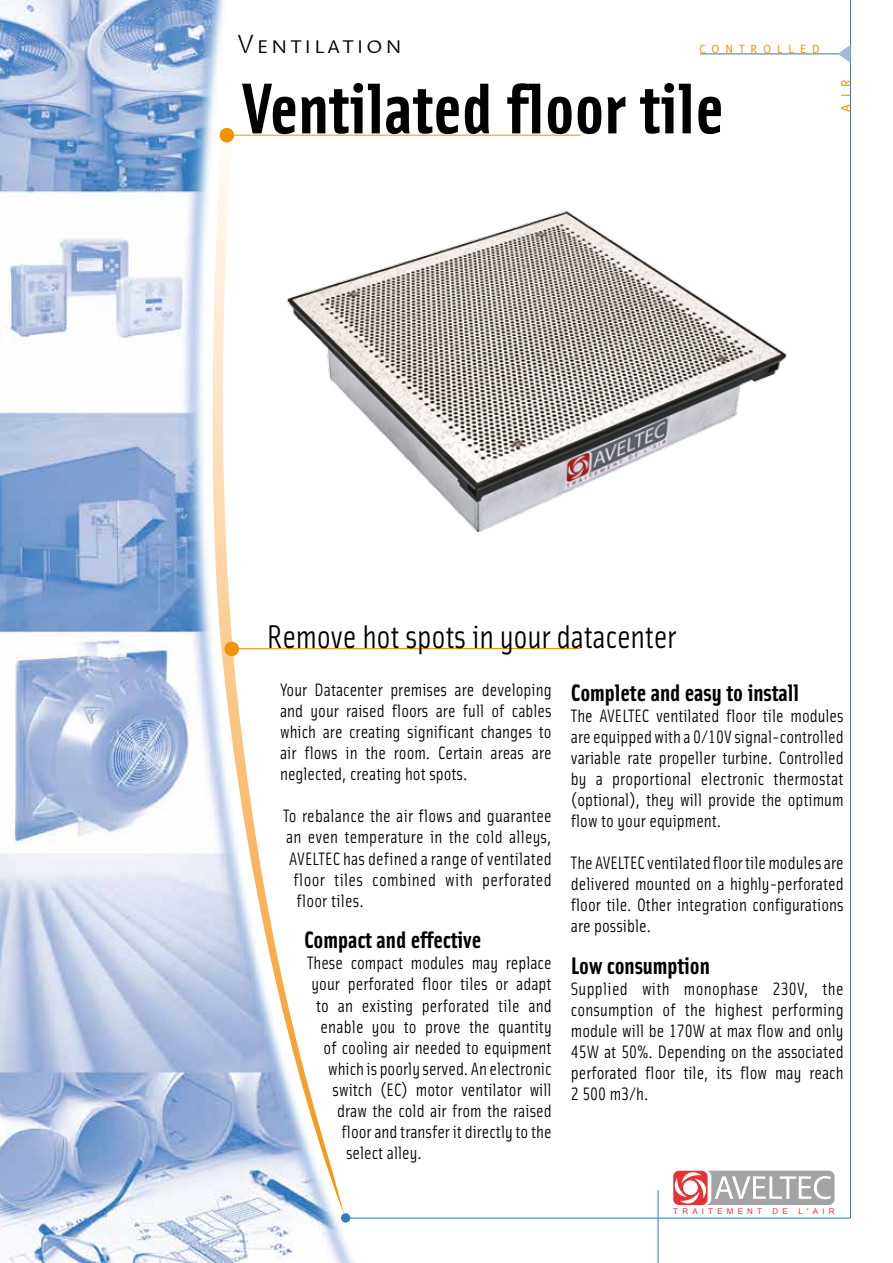
<style>
.page{position:relative;width:893px;height:1263px;background:#fff}
.page>*{position:absolute;margin:0;border:0;box-sizing:border-box;transform-origin:0 0}
.t1{font:72px "Solex Bold Lining";color:#000}
.t2{font:33px "Solex Regular Lining";letter-spacing:-.01em;color:#000}
.t3{font:300 27px "Linotype Aroma SC";letter-spacing:.1em;color:#000}
.t4{font:24px "Solex Bold Lining";letter-spacing:-.005em;color:#000}
.t5{font:18px/21px "Solex Regular Lining";color:#000;text-align:justify}
.t6{font:18px "Solex Regular Lining";letter-spacing:.02em;color:#000}
.t7{font:13.5px "Meta Normal CE";color:#f39200}
.t8{font:12px "Meta Normal CE";letter-spacing:.5em;color:#f39200}
.t9{font:7.95px "Arial";letter-spacing:.525em;color:#e63329}
</style>
<div class="page">
<img style="left:0;top:0;width:368px;height:1263px">
<hr style="left:850px;top:0;width:1px;height:1218px;background:#307abf">
<hr style="left:658px;top:1190px;width:1px;height:73px;background:#307abf">
<div style="left:341px;top:1213px;width:9px;height:9px;background:#307abf;border-radius:50%"></div>
<hr style="left:346px;top:1218px;width:504px;height:1px;background:#307abf">
<svg style="left:201px;top:116px;width:144px;height:1099px"></svg>
<hr style="left:227px;top:135px;width:353px;height:1px;background:#f39200">
<div style="left:220px;top:128px;width:14px;height:14px;background:#f39200;border-radius:50%"></div>
<hr style="left:700px;top:54px;width:140px;height:1px;background:#307abf">
<svg style="left:838px;top:45px;width:12px;height:18px"></svg>
<img style="left:239px;top:153px;width:548px;height:418px">
<div style="left:224px;top:642px;width:15px;height:14px;background:#f39200;border-radius:50%"></div>
<hr style="left:235px;top:648px;width:345px;height:1px;background:#f39200">
<svg style="left:673px;top:1171px;width:35px;height:34px"></svg>
<svg style="left:674px;top:1171px;width:160px;height:34px"></svg>
<h3 class="t3" style="left:237px;top:28px;width:166px">Ventilation</h3>
<h1 class="t1" style="left:242px;top:61px;width:484px">Ventilated floor tile</h1>
<p class="t8" style="left:699px;top:42px;width:122px">CONTROLLED</p>
<p class="t7" style="left:838px;top:112px;width:34px;rotate:-90deg">AIR</p>
<h2 class="t2" style="left:267px;top:616px;width:411px">Remove hot spots in your datacenter</h2>
<p class="t5" style="left:280px;top:679px;width:273px">Your Datacenter premises are developing and your raised floors are full of cables which are creating significant changes to air flows in the room. Certain areas are neglected, creating hot spots.</p>
<p class="t5" style="left:283px;top:805px;width:270px">To rebalance the air flows and guarantee</p>
<p class="t5" style="left:286px;top:826px;width:267px">an even temperature in the cold alleys,</p>
<p class="t5" style="left:289px;top:847px;width:264px">AVELTEC has defined a range of ventilated</p>
<p class="t6" style="left:294px;top:868px;width:259px">floor tiles combined with perforated</p>
<p class="t5" style="left:297px;top:889px;width:69px">floor tiles.</p>
<h3 class="t4" style="left:304px;top:924px;width:179px">Compact and effective</h3>
<p class="t5" style="left:307px;top:952px;width:246px">These compact modules may replace</p>
<p class="t5" style="left:312px;top:973px;width:241px">your perforated floor tiles or adapt</p>
<p class="t5" style="left:316px;top:994px;width:237px">to an existing perforated tile and</p>
<p class="t5" style="left:321px;top:1015px;width:233px">enable you to prove the quantity</p>
<p class="t5" style="left:324px;top:1036px;width:229px">of cooling air needed to equipment</p>
<p class="t5" style="left:328px;top:1057px;width:225px">which is poorly served. An electronic</p>
<p class="t5" style="left:333px;top:1078px;width:221px">switch (EC) motor ventilator will</p>
<p class="t5" style="left:337px;top:1099px;width:216px">draw the cold air from the raised</p>
<p class="t5" style="left:342px;top:1120px;width:211px">floor and transfer it directly to the</p>
<p class="t5" style="left:346px;top:1141px;width:77px">select alley.</p>
<h3 class="t4" style="left:571px;top:677px;width:230px">Complete and easy to install</h3>
<p class="t5" style="left:571px;top:704px;width:274px">The AVELTEC ventilated floor tile modules are equipped with a 0/10V signal-controlled variable rate propeller turbine. Controlled by a proportional electronic thermostat (optional), they will provide the optimum flow to your equipment.</p>
<p class="t5" style="left:571px;top:851px;width:274px">The AVELTEC ventilated floor tile modules are delivered mounted on a highly-perforated floor tile. Other integration configurations are possible.</p>
<h3 class="t4" style="left:571px;top:950px;width:141px">Low consumption</h3>
<p class="t5" style="left:571px;top:977px;width:274px">Supplied with monophase 230V, the consumption of the highest performing module will be 170W at max flow and only 45W at 50%. Depending on the associated perforated floor tile, its flow may reach 2 500 m3/h.</p>
<p class="t9" style="left:673px;top:1205px;width:90px">TRAITEMENT</p>
<p class="t9" style="left:772px;top:1205px;width:17px">D E</p>
<p class="t9" style="left:798px;top:1205px;width:38px">L'AIR</p>
</div>
